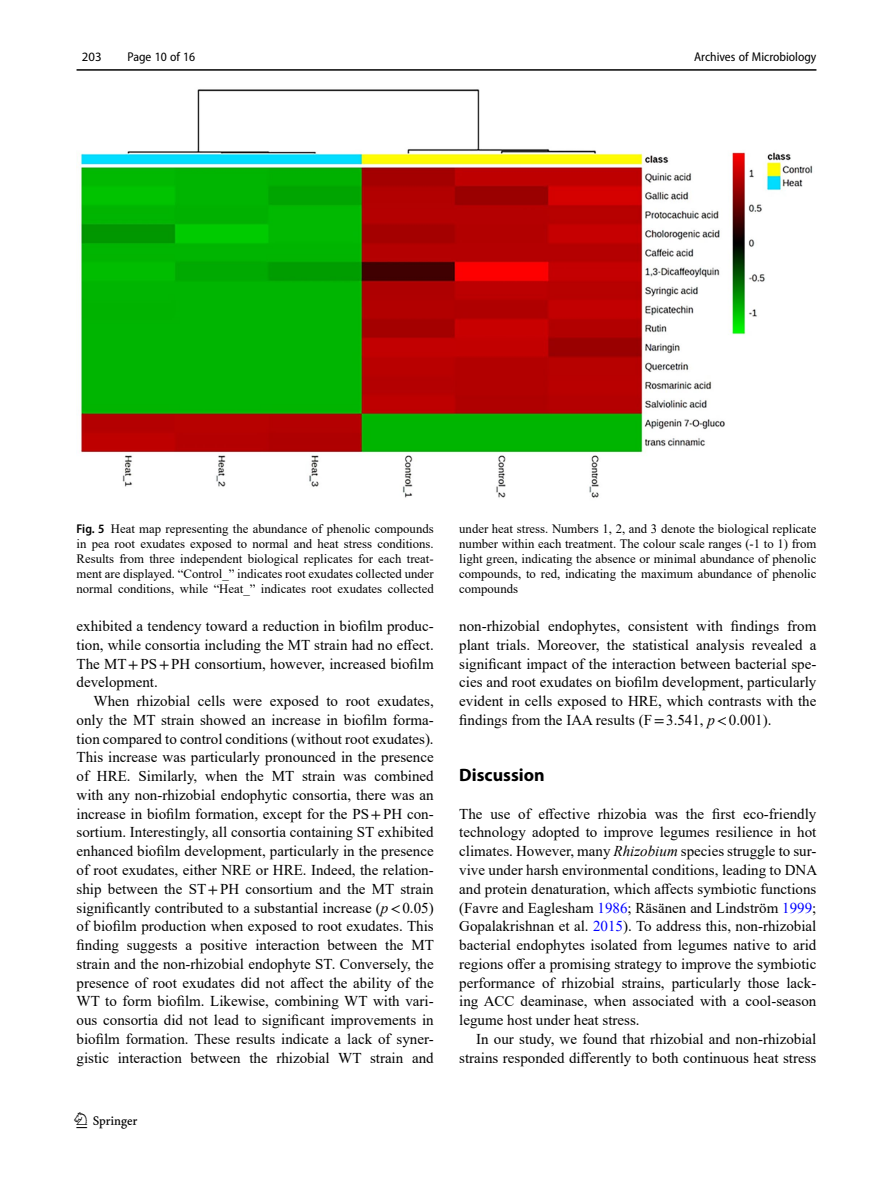
<style>
.page{position:relative;width:893px;height:1187px;background:#fff}
.page>*{position:absolute;margin:0;border:0;box-sizing:border-box;transform-origin:0 0}
.t1{font:22.5px "Springnew";color:#000}
.Head_1{font:700 18px "Myriad Pro";color:#000}
.Body_Text_Indent{font:15px/18.8px "Times New Roman";color:#000;text-align:justify}
.Body_Text{font:15px/18.8px "Times New Roman";color:#000;text-align:justify}
.Figure_Caption{font:12.75px/15px "Times New Roman";color:#000;text-align:justify}
.t2{font:semi-condensed 12.75px "Myriad Pro";color:#000}
.t3{font:12.75px "Myriad Pro";color:#000}
.s1{font-family:"Myriad Pro";font-weight:600;font-stretch:semi-condensed}
.s2{font-family:"STIX"}
.s3{font-style:italic}
.s4{color:#00f}
</style>
<div class="page">
<hr style="left:77px;top:69px;width:739px;height:2px;background:#000">
<img style="left:80px;top:89px;width:733px;height:409px">
<p class="t3" style="left:82px;top:48px;width:21px">203</p>
<p class="t2" style="left:127px;top:49px;width:69px">Page 10 of 16</p>
<p class="t2" style="left:694px;top:49px;width:124px">Archives of Microbiology</p>
<p class="Figure_Caption" style="left:77px;top:520px;width:359px"><span class="s1">Fig. 5</span> Heat map representing the abundance of phenolic compounds in pea root exudates exposed to normal and heat stress conditions.<br>Results from three independent biological replicates for each treat&shy;ment are displayed. “Control_” indicates root exudates collected under normal conditions, while “Heat_” indicates root exudates collected</p>
<p class="Figure_Caption" style="left:459px;top:520px;width:359px">under heat stress. Numbers 1, 2, and 3 denote the biological replicate number within each treatment. The colour scale ranges (-1 to 1) from light green, indicating the absence or minimal abundance of phenolic compounds, to red, indicating the maximum abundance of phenolic compounds</p>
<p class="Body_Text_Indent" style="left:77px;top:616px;width:359px">exhibited a tendency toward a reduction in biofilm produc&shy;tion, while consortia including the MT strain had no effect.<br>The MT<span class="s2">+</span>PS<span class="s2">+</span>PH consortium, however, increased biofilm development.</p>
<p class="Body_Text_Indent" style="left:77px;top:691px;width:359px;text-indent:17px">When rhizobial cells were exposed to root exudates, only the MT strain showed an increase in biofilm forma&shy;tion compared to control conditions (without root exudates).<br>This increase was particularly pronounced in the presence of HRE. Similarly, when the MT strain was combined with any non-rhizobial endophytic consortia, there was an increase in biofilm formation, except for the PS<span class="s2">+</span>PH con&shy;sortium. Interestingly, all consortia containing ST exhibited enhanced biofilm development, particularly in the presence of root exudates, either NRE or HRE. Indeed, the relation&shy;ship between the ST<span class="s2">+</span>PH consortium and the MT strain significantly contributed to a substantial increase (<span class="s3">p</span><span class="s2">&lt;</span>0.05) of biofilm production when exposed to root exudates. This finding suggests a positive interaction between the MT strain and the non-rhizobial endophyte ST. Conversely, the presence of root exudates did not affect the ability of the WT to form biofilm. Likewise, combining WT with vari&shy;ous consortia did not lead to significant improvements in biofilm formation. These results indicate a lack of syner&shy;gistic interaction between the rhizobial WT strain and</p>
<h1 class="t1" style="left:77px;top:1107px;width:63px">1 3</h1>
<p class="Body_Text_Indent" style="left:459px;top:616px;width:359px">non-rhizobial endophytes, consistent with findings from plant trials. Moreover, the statistical analysis revealed a significant impact of the interaction between bacterial spe&shy;cies and root exudates on biofilm development, particularly evident in cells exposed to HRE, which contrasts with the findings from the IAA results (F<span class="s2">=</span>3.541, <span class="s3">p</span><span class="s2">&lt;</span>0.001).</p>
<p class="Head_1" style="left:459px;top:763px;width:87px">Discussion</p>
<p class="Body_Text" style="left:459px;top:803px;width:359px">The use of effective rhizobia was the first eco-friendly technology adopted to improve legumes resilience in hot climates. However, many <span class="s3">Rhizobium</span> species struggle to sur&shy;vive under harsh environmental conditions, leading to DNA and protein denaturation, which affects symbiotic functions (Favre and Eaglesham <span class="s4">1986</span>; Räsänen and Lindström <span class="s4">1999</span>; Gopalakrishnan et al. <span class="s4">2015</span>). To address this, non-rhizobial bacterial endophytes isolated from legumes native to arid regions offer a promising strategy to improve the symbiotic performance of rhizobial strains, particularly those lack&shy;ing ACC deaminase, when associated with a cool-season legume host under heat stress.</p>
<p class="Body_Text_Indent" style="left:459px;top:1028px;width:359px;text-align:right">In our study, we found that rhizobial and non-rhizobial strains responded differently to both continuous heat stress</p>
</div>
